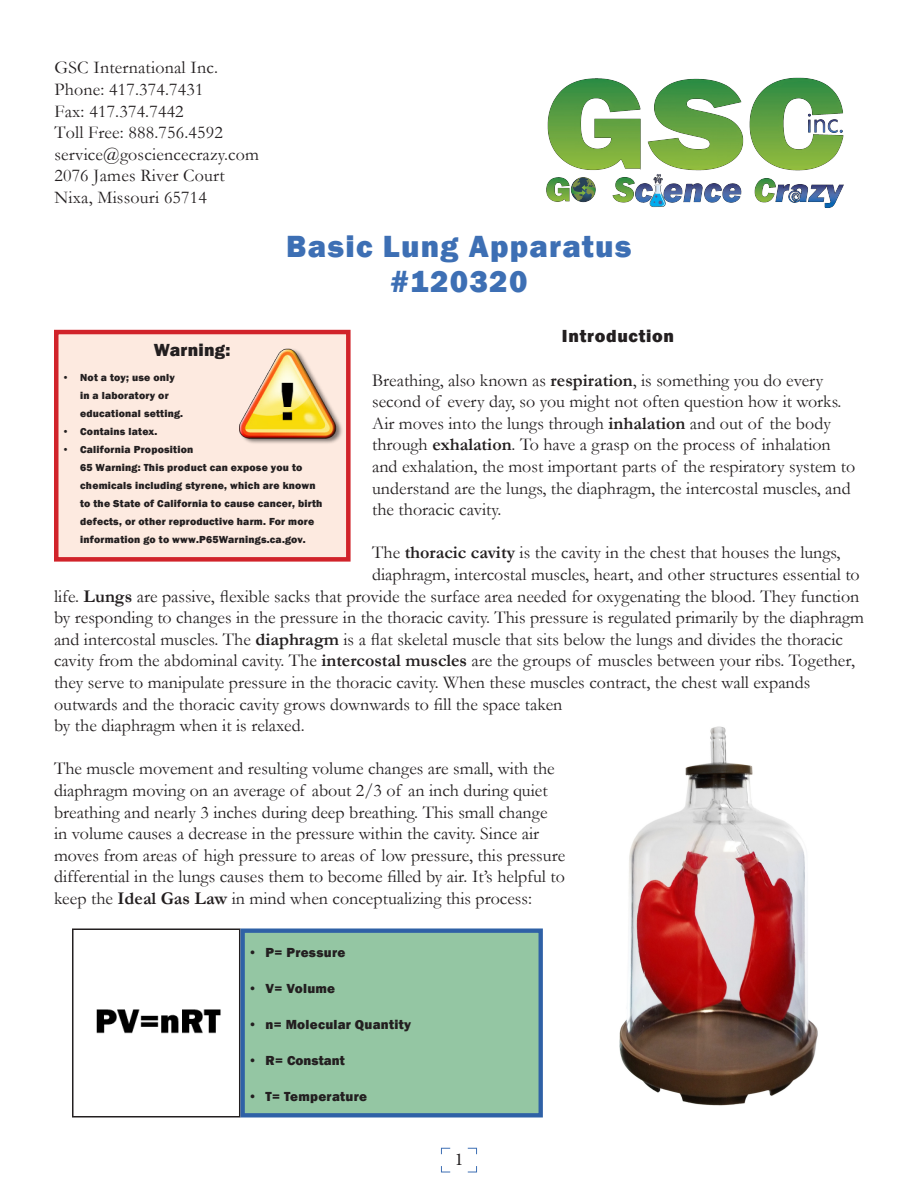
<style>
.page{position:relative;width:918px;height:1188px;background:#fff}
.page>*{position:absolute;margin:0;border:0;box-sizing:border-box;transform-origin:0 0}
.Title_Style{font:800 31.5px "Franklin Gothic";letter-spacing:.04em;color:#3d6fb4}
.Body_Paragraph_Style{font:18px/21.6px "Garamond";color:#231f20}
.Address_Style_1{font:18px/21.6px "Garamond";letter-spacing:.01em;color:#231f20}
.Body_Section_Style{font:800 18px "Franklin Gothic";letter-spacing:.04em;color:#231f20}
.Warning_Title_Style{font:800 18px "Franklin Gothic";letter-spacing:.015em;color:#231f20}
.t1{font:18px "Minion Pro";color:#231f20}
.t2{font:800 13.5px "Franklin Gothic";letter-spacing:.02em;color:#231f20}
.t3{font:800 13.5px "Franklin Gothic";color:#231f20}
.t4{font:800 10.5px/18px "Franklin Gothic";letter-spacing:.02em;color:#231f20}
.s1{font-weight:700}
</style>
<div class="page">
<svg style="left:441px;top:1148px;width:36px;height:25px"></svg>
<img style="left:546px;top:77px;width:298px;height:131px">
<img style="left:619px;top:726px;width:199px;height:380px">
<img style="left:96px;top:1009px;width:125px;height:25px">
<div style="left:72px;top:928px;width:168px;height:190px;border:2px solid #231f20"></div>
<div style="left:243px;top:931px;width:298px;height:184px;background:#94c6a3"></div>
<div style="left:240px;top:928px;width:303px;height:189px;border:4px solid #2f61a6"></div>
<div style="left:56px;top:332px;width:292px;height:227px;background:#fdeae0"></div>
<div style="left:54px;top:330px;width:297px;height:232px;border:4px solid #d1232a"></div>
<img style="left:239px;top:348px;width:103px;height:96px">
<p class="Address_Style_1" style="left:54px;top:57px;width:206px">GSC International Inc.<br>Phone: 417.374.7431<br>Fax: 417.374.7442<br>Toll Free: 888.756.4592 service@gosciencecrazy.com<br>2076 James River Court<br>Nixa, Missouri 65714</p>
<p class="Title_Style" style="left:286px;top:227px;width:347px">Basic Lung Apparatus</p>
<p class="Title_Style" style="left:390px;top:261px;width:139px">#120320</p>
<p class="Body_Section_Style" style="left:562px;top:325px;width:114px">Introduction</p>
<p class="Body_Paragraph_Style" style="left:372px;top:369px;width:485px">Breathing, also known as <span class="s1">respiration</span>, is something you do every second of every day, so you might not often question how it works.<br>Air moves into the lungs through <span class="s1">inhalation</span> and out of the body through <span class="s1">exhalation</span>. To have a grasp on the process of inhalation and exhalation, the most important parts of the respiratory system to understand are the lungs, the diaphragm, the intercostal muscles, and the thoracic cavity.</p>
<p class="Body_Paragraph_Style" style="left:372px;top:541px;width:470px">The <span class="s1">thoracic cavity</span> is the cavity in the chest that houses the lungs,</p>
<p class="Body_Paragraph_Style" style="left:372px;top:563px;width:489px">diaphragm, intercostal muscles, heart, and other structures essential to</p>
<p class="Body_Paragraph_Style" style="left:54px;top:585px;width:807px">life. <span class="s1">Lungs</span> are passive, flexible sacks that provide the surface area needed for oxygenating the blood. They function</p>
<p class="Body_Paragraph_Style" style="left:54px;top:606px;width:811px">by responding to changes in the pressure in the thoracic cavity. This pressure is regulated primarily by the diaphragm</p>
<p class="Body_Paragraph_Style" style="left:54px;top:628px;width:790px">and intercostal muscles. The <span class="s1">diaphragm</span> is a flat skeletal muscle that sits below the lungs and divides the thoracic</p>
<p class="Body_Paragraph_Style" style="left:54px;top:649px;width:802px">cavity from the abdominal cavity. The <span class="s1">intercostal muscles</span> are the groups of muscles between your ribs. Together,</p>
<p class="Body_Paragraph_Style" style="left:54px;top:671px;width:758px">they serve to manipulate pressure in the thoracic cavity. When these muscles contract, the chest wall expands</p>
<p class="Body_Paragraph_Style" style="left:54px;top:693px;width:510px">outwards and the thoracic cavity grows downwards to fill the space taken</p>
<p class="Body_Paragraph_Style" style="left:54px;top:714px;width:252px">by the diaphragm when it is relaxed.</p>
<p class="Body_Paragraph_Style" style="left:54px;top:757px;width:513px">The muscle movement and resulting volume changes are small, with the diaphragm moving on an average of about 2/3 of an inch during quiet breathing and nearly 3 inches during deep breathing. This small change in volume causes a decrease in the pressure within the cavity. Since air moves from areas of high pressure to areas of low pressure, this pressure differential in the lungs causes them to become filled by air. It’s helpful to keep the <span class="s1">Ideal Gas Law</span> in mind when conceptualizing this process:</p>
<p class="Warning_Title_Style" style="left:154px;top:338px;width:78px">Warning:</p>
<p class="t4" style="left:80px;top:368px;width:105px;text-indent:-18px">• Not a toy; use only in a laboratory or educational setting.</p>
<p class="t4" style="left:62px;top:422px;width:97px">• Contains latex.</p>
<p class="t4" style="left:80px;top:440px;width:244px;text-indent:-18px">• California Proposition<br>65 Warning: This product can expose you to chemicals including styrene, which are known to the State of California to cause cancer, birth defects, or other reproductive harm. For more information go to www.P65Warnings.ca.gov.</p>
<p class="t2" style="left:248px;top:944px;width:99px">• P= Pressure</p>
<p class="t2" style="left:248px;top:980px;width:88px">• V= Volume</p>
<p class="t2" style="left:248px;top:1016px;width:164px">• n= Molecular Quantity</p>
<p class="t3" style="left:248px;top:1052px;width:98px">• R= Constant</p>
<p class="t2" style="left:248px;top:1088px;width:120px">• T= Temperature</p>
<p class="t1" style="left:455px;top:1147px;width:10px">1</p>
</div>
